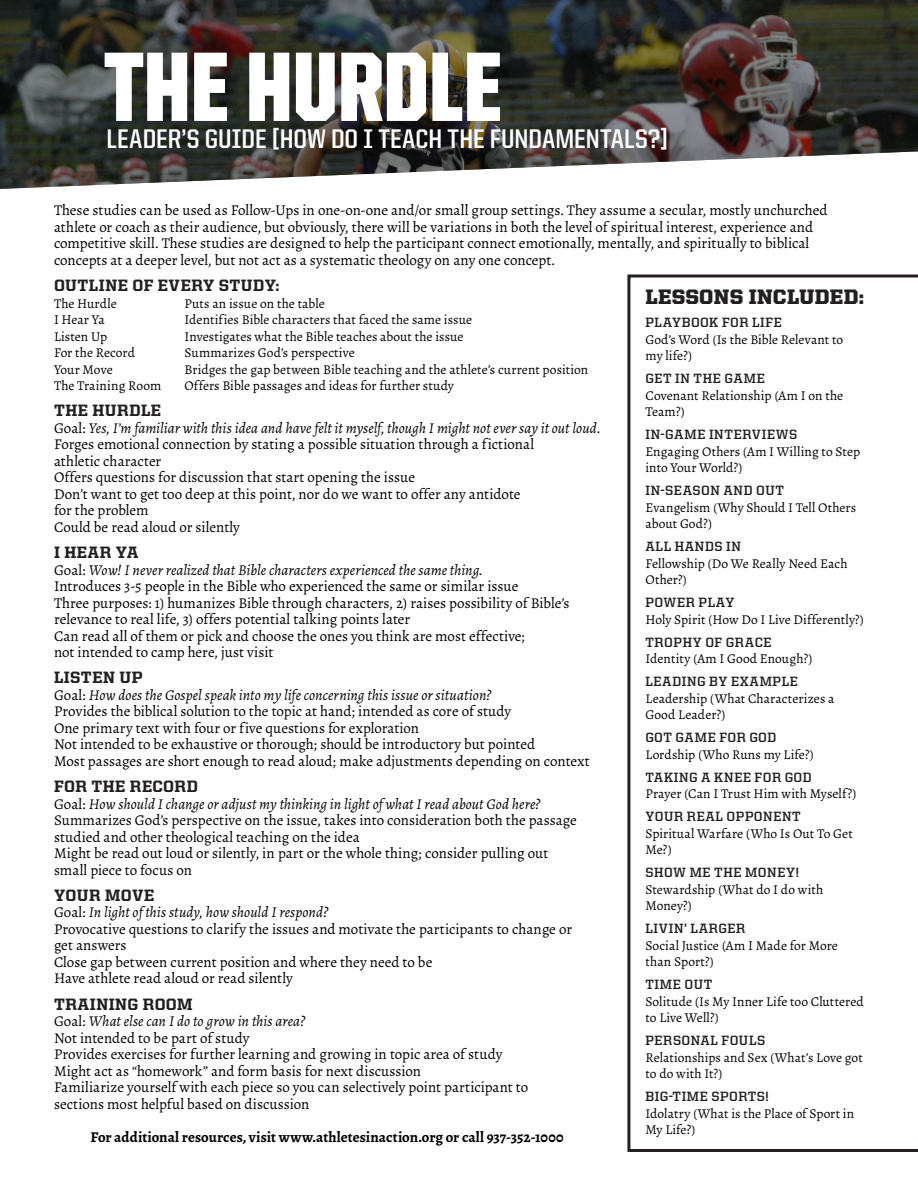
<style>
.page{position:relative;width:918px;height:1188px;background:#fff}
.page>*{position:absolute;margin:0;border:0;box-sizing:border-box;transform-origin:0 0}
.Front_Page_Title{font:900 99px "United Sans Cond";color:#fff}
.Front_Page_SubTitle{font:700 27px "United Sans Semi Cond";letter-spacing:.005em;color:#fff}
.Leadership_H2{font:900 21px "United Serif Reg";letter-spacing:.01em;color:#231f20}
.Leadership_H2-2{font:800 16.5px "United Serif Reg";letter-spacing:.03em;color:#231f20}
.Leadership_Par{font:15px/16.5px "Alegreya";color:#000}
.Leadership_Par-2{font:italic 15px "Alegreya";color:#000}
.Leadership_Par-3{font:700 15px "Alegreya";color:#000}
.Leadership_Lesson_su{font:13.5px/16.5px "Alegreya";letter-spacing:.005em;color:#000}
.Leadership_Par-4{font:13.5px "Alegreya";color:#000}
.Leadership_H3{font:700 13.5px "United Serif Reg";letter-spacing:.045em;color:#231f20}
.s1{font-style:normal}
</style>
<div class="page">
<img style="left:0;top:0;width:918px;height:189px">
<svg style="left:627px;top:274px;width:291px;height:878px"></svg>
<p class="Front_Page_Title" style="left:104px;top:34px;width:400px">THE HURDLE</p>
<p class="Front_Page_SubTitle" style="left:107px;top:124px;width:563px">LEADER’S GUIDE [HOW DO I TEACH THE FUNDAMENTALS?]</p>
<p class="Leadership_Par" style="left:54px;top:202px;width:775px">These studies can be used as Follow-Ups in one-on-one and/or small group settings. They assume a secular, mostly unchurched athlete or coach as their audience, but obviously, there will be variations in both the level of spiritual interest, experience and competitive skill. These studies are designed to help the participant connect emotionally, mentally, and spiritually to biblical concepts at a deeper level, but not act as a systematic theology on any one concept.</p>
<p class="Leadership_H2-2" style="left:54px;top:276px;width:227px">OUTLINE OF EVERY STUDY:</p>
<p class="Leadership_Par-4" style="left:54px;top:295px;width:64px">The Hurdle</p>
<p class="Leadership_Par-4" style="left:185px;top:295px;width:142px">Puts an issue on the table</p>
<p class="Leadership_Par-4" style="left:54px;top:311px;width:52px">I Hear Ya</p>
<p class="Leadership_Par-4" style="left:185px;top:311px;width:289px">Identifies Bible characters that faced the same issue</p>
<p class="Leadership_Par-4" style="left:54px;top:328px;width:55px">Listen Up</p>
<p class="Leadership_Par-4" style="left:185px;top:328px;width:281px">Investigates what the Bible teaches about the issue</p>
<p class="Leadership_Par-4" style="left:54px;top:344px;width:82px">For the Record</p>
<p class="Leadership_Par-4" style="left:185px;top:344px;width:172px">Summarizes God’s perspective</p>
<p class="Leadership_Par-4" style="left:54px;top:361px;width:60px">Your Move</p>
<p class="Leadership_Par-4" style="left:185px;top:361px;width:405px">Bridges the gap between Bible teaching and the athlete’s current position</p>
<p class="Leadership_Par-4" style="left:54px;top:377px;width:109px">The Training Room</p>
<p class="Leadership_Par-4" style="left:185px;top:377px;width:271px">Offers Bible passages and ideas for further study</p>
<p class="Leadership_H2-2" style="left:54px;top:401px;width:109px">THE HURDLE</p>
<p class="Leadership_Par-2" style="left:54px;top:419px;width:548px"><span class="s1">Goal:</span> Yes, I’m familiar with this idea and have felt it myself, though I might not ever say it out loud.</p>
<p class="Leadership_Par" style="left:54px;top:436px;width:482px">Forges emotional connection by stating a possible situation through a fictional athletic character</p>
<p class="Leadership_Par" style="left:54px;top:469px;width:363px">Offers questions for discussion that start opening the issue</p>
<p class="Leadership_Par" style="left:54px;top:486px;width:468px">Don’t want to get too deep at this point, nor do we want to offer any antidote for the problem</p>
<p class="Leadership_Par" style="left:54px;top:519px;width:187px">Could be read aloud or silently</p>
<p class="Leadership_H2-2" style="left:54px;top:543px;width:86px">I HEAR YA</p>
<p class="Leadership_Par-2" style="left:54px;top:560px;width:430px"><span class="s1">Goal:</span> Wow! I never realized that Bible characters experienced the same thing.</p>
<p class="Leadership_Par" style="left:54px;top:578px;width:466px">Introduces 3-5 people in the Bible who experienced the same or similar issue</p>
<p class="Leadership_Par" style="left:54px;top:594px;width:517px">Three purposes: 1) humanizes Bible through characters, 2) raises possibility of Bible’s relevance to real life, 3) offers potential talking points later</p>
<p class="Leadership_Par" style="left:54px;top:627px;width:473px">Can read all of them or pick and choose the ones you think are most effective; not intended to camp here, just visit</p>
<p class="Leadership_H2-2" style="left:54px;top:668px;width:90px">LISTEN UP</p>
<p class="Leadership_Par-2" style="left:54px;top:686px;width:439px"><span class="s1">Goal:</span> How does the Gospel speak into my life concerning this issue or situation?</p>
<p class="Leadership_Par" style="left:54px;top:703px;width:459px">Provides the biblical solution to the topic at hand; intended as core of study</p>
<p class="Leadership_Par" style="left:54px;top:720px;width:367px">One primary text with four or five questions for exploration</p>
<p class="Leadership_Par" style="left:54px;top:736px;width:483px">Not intended to be exhaustive or thorough; should be introductory but pointed</p>
<p class="Leadership_Par" style="left:54px;top:753px;width:537px">Most passages are short enough to read aloud; make adjustments depending on context</p>
<p class="Leadership_H2-2" style="left:54px;top:777px;width:146px">FOR THE RECORD</p>
<p class="Leadership_Par-2" style="left:54px;top:794px;width:488px"><span class="s1">Goal:</span> How should I change or adjust my thinking in light of what I read about God here?</p>
<p class="Leadership_Par" style="left:54px;top:812px;width:525px">Summarizes God’s perspective on the issue, takes into consideration both the passage studied and other theological teaching on the idea</p>
<p class="Leadership_Par" style="left:54px;top:845px;width:496px">Might be read out loud or silently, in part or the whole thing; consider pulling out small piece to focus on</p>
<p class="Leadership_H2-2" style="left:54px;top:886px;width:102px">YOUR MOVE</p>
<p class="Leadership_Par-2" style="left:54px;top:903px;width:276px"><span class="s1">Goal:</span> In light of this study, how should I respond?</p>
<p class="Leadership_Par" style="left:54px;top:921px;width:520px">Provocative questions to clarify the issues and motivate the participants to change or get answers</p>
<p class="Leadership_Par" style="left:54px;top:954px;width:380px">Close gap between current position and where they need to be</p>
<p class="Leadership_Par" style="left:54px;top:970px;width:240px">Have athlete read aloud or read silently</p>
<p class="Leadership_H2-2" style="left:54px;top:995px;width:140px">TRAINING ROOM</p>
<p class="Leadership_Par-2" style="left:54px;top:1012px;width:253px"><span class="s1">Goal:</span> What else can I do to grow in this area?</p>
<p class="Leadership_Par" style="left:54px;top:1029px;width:197px">Not intended to be part of study</p>
<p class="Leadership_Par" style="left:54px;top:1046px;width:450px">Provides exercises for further learning and growing in topic area of study</p>
<p class="Leadership_Par" style="left:54px;top:1062px;width:369px">Might act as “homework” and form basis for next discussion</p>
<p class="Leadership_Par" style="left:54px;top:1079px;width:476px">Familiarize yourself with each piece so you can selectively point participant to sections most helpful based on discussion</p>
<p class="Leadership_Par-3" style="left:90px;top:1127px;width:475px">For additional resources, visit www.athletesinaction.org or call 937-352-1000</p>
<p class="Leadership_H2" style="left:645px;top:285px;width:220px">LESSONS INCLUDED:</p>
<p class="Leadership_H3" style="left:645px;top:315px;width:138px">PLAYBOOK FOR LIFE</p>
<p class="Leadership_Lesson_su" style="left:645px;top:331px;width:199px">God’s Word (Is the Bible Relevant to my life?)</p>
<p class="Leadership_H3" style="left:645px;top:371px;width:121px">GET IN THE GAME</p>
<p class="Leadership_Lesson_su" style="left:645px;top:387px;width:199px">Covenant Relationship (Am I on the<br>Team?)</p>
<p class="Leadership_H3" style="left:645px;top:427px;width:154px">IN-GAME INTERVIEWS</p>
<p class="Leadership_Lesson_su" style="left:645px;top:443px;width:216px">Engaging Others (Am I Willing to Step into Your World?)</p>
<p class="Leadership_H3" style="left:645px;top:483px;width:140px">IN-SEASON AND OUT</p>
<p class="Leadership_Lesson_su" style="left:645px;top:499px;width:212px">Evangelism (Why Should I Tell Others about God?)</p>
<p class="Leadership_H3" style="left:645px;top:539px;width:97px">ALL HANDS IN</p>
<p class="Leadership_Lesson_su" style="left:645px;top:555px;width:204px">Fellowship (Do We Really Need Each<br>Other?)</p>
<p class="Leadership_H3" style="left:645px;top:595px;width:91px">POWER PLAY</p>
<p class="Leadership_Lesson_su" style="left:645px;top:611px;width:220px">Holy Spirit (How Do I Live Differently?)</p>
<p class="Leadership_H3" style="left:645px;top:635px;width:128px">TROPHY OF GRACE</p>
<p class="Leadership_Lesson_su" style="left:645px;top:651px;width:169px">Identity (Am I Good Enough?)</p>
<p class="Leadership_H3" style="left:645px;top:674px;width:154px">LEADING BY EXAMPLE</p>
<p class="Leadership_Lesson_su" style="left:645px;top:690px;width:191px">Leadership (What Characterizes a<br>Good Leader?)</p>
<p class="Leadership_H3" style="left:645px;top:730px;width:133px">GOT GAME FOR GOD</p>
<p class="Leadership_Lesson_su" style="left:645px;top:746px;width:170px">Lordship (Who Runs my Life?)</p>
<p class="Leadership_H3" style="left:645px;top:770px;width:168px">TAKING A KNEE FOR GOD</p>
<p class="Leadership_Lesson_su" style="left:645px;top:786px;width:213px">Prayer (Can I Trust Him with Myself?)</p>
<p class="Leadership_H3" style="left:645px;top:809px;width:157px">YOUR REAL OPPONENT</p>
<p class="Leadership_Lesson_su" style="left:645px;top:825px;width:209px">Spiritual Warfare (Who Is Out To Get<br>Me?)</p>
<p class="Leadership_H3" style="left:645px;top:865px;width:155px">SHOW ME THE MONEY!</p>
<p class="Leadership_Lesson_su" style="left:645px;top:881px;width:179px">Stewardship (What do I do with<br>Money?)</p>
<p class="Leadership_H3" style="left:645px;top:921px;width:102px">LIVIN’ LARGER</p>
<p class="Leadership_Lesson_su" style="left:645px;top:937px;width:194px">Social Justice (Am I Made for More than Sport?)</p>
<p class="Leadership_H3" style="left:645px;top:977px;width:68px">TIME OUT</p>
<p class="Leadership_Lesson_su" style="left:645px;top:993px;width:220px">Solitude (Is My Inner Life too Cluttered to Live Well?)</p>
<p class="Leadership_H3" style="left:645px;top:1033px;width:121px">PERSONAL FOULS</p>
<p class="Leadership_Lesson_su" style="left:645px;top:1049px;width:219px">Relationships and Sex (What’s Love got to do with It?)</p>
<p class="Leadership_H3" style="left:645px;top:1089px;width:125px">BIG-TIME SPORTS!</p>
<p class="Leadership_Lesson_su" style="left:645px;top:1105px;width:211px">Idolatry (What is the Place of Sport in<br>My Life?)</p>
</div>
